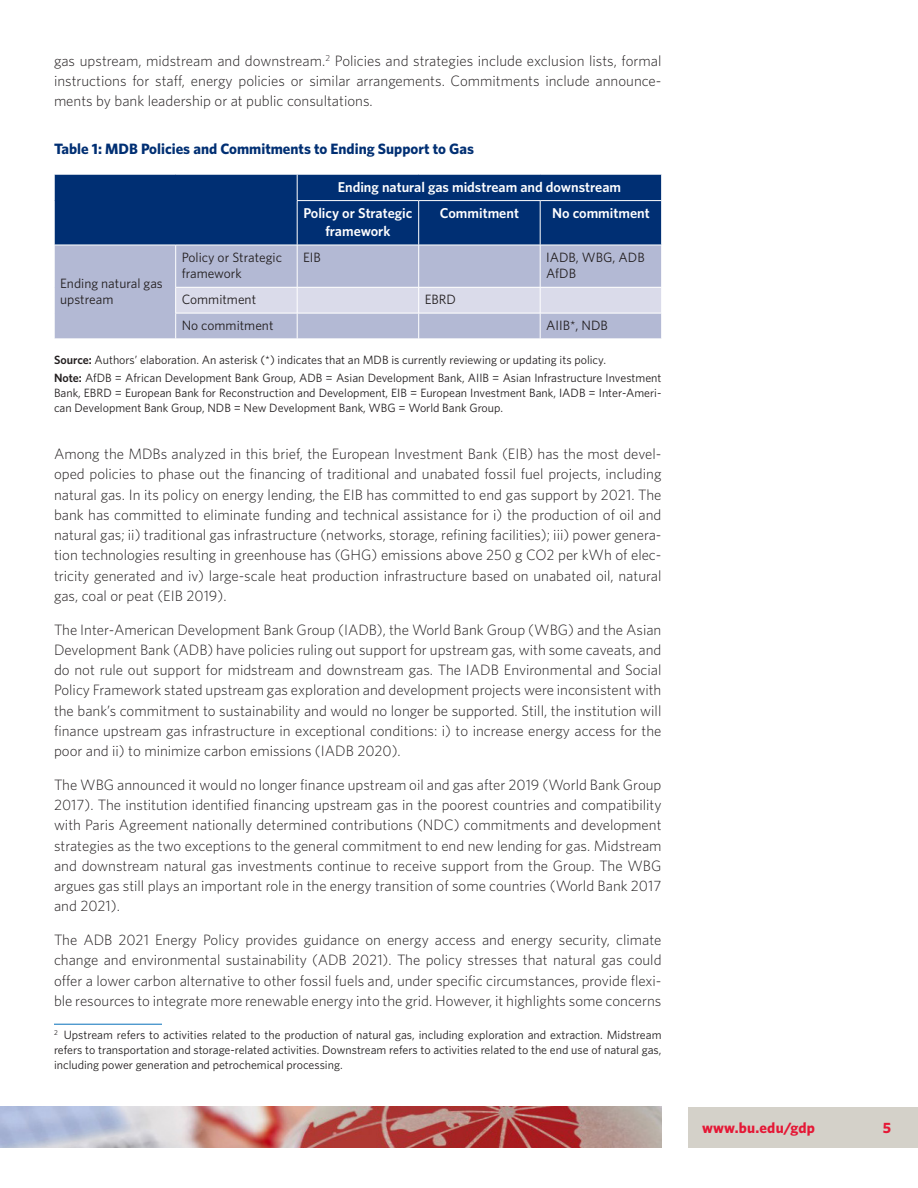
<style>
.page{position:relative;width:918px;height:1188px;background:#fff}
.page>*{position:absolute;margin:0;border:0;box-sizing:border-box;transform-origin:0 0}
.t1{font:300 15px/20.2px "Whitney";color:#231f20;text-align:justify}
.FIG_TABLE{font:700 15px "Whitney";color:#002f73}
.t2{font:700 15px "Whitney";letter-spacing:.015em;color:#e51836}
.TCH{font:600 14.25px/18px "Whitney";color:#fff;text-align:center}
.TB{font:13.5px/16.5px "Whitney";color:#231f20}
.SOURCE{font:12px/15px "Whitney";color:#231f20;text-align:justify}
.FN{font:12px/15px "Whitney";color:#231f20;text-align:justify}
.s1{font-weight:600}
</style>
<div class="page">
<div style="left:688px;top:1107px;width:230px;height:40px;background:#d4d1c9"></div>
<div style="left:55px;top:246px;width:606px;height:93px;background:#b3b9d4"></div>
<div style="left:54px;top:174px;width:608px;height:71px;background:#002f73"></div>
<hr style="left:54px;top:201px;width:1px;height:44px;background:#fff">
<hr style="left:297px;top:200px;width:122px;height:1px;background:#fff">
<hr style="left:297px;top:201px;width:1px;height:44px;background:#fff">
<hr style="left:419px;top:200px;width:121px;height:1px;background:#fff">
<hr style="left:418px;top:201px;width:1px;height:44px;background:#fff">
<hr style="left:540px;top:200px;width:122px;height:1px;background:#fff">
<hr style="left:540px;top:201px;width:1px;height:44px;background:#fff">
<hr style="left:661px;top:201px;width:1px;height:44px;background:#fff">
<hr style="left:175px;top:245px;width:1px;height:42px;background:#fff">
<hr style="left:297px;top:245px;width:1px;height:42px;background:#fff">
<hr style="left:418px;top:245px;width:1px;height:42px;background:#fff">
<hr style="left:540px;top:245px;width:1px;height:42px;background:#fff">
<svg style="left:54px;top:287px;width:1px;height:52px"></svg>
<svg style="left:175px;top:287px;width:486px;height:52px;background:#c9cde0"></svg>
<hr style="left:54px;top:1024px;width:108px;height:1px;background:#0770ba">
<img style="left:0;top:1107px;width:662px;height:40px">
<p class="t1" style="left:54px;top:50px;width:609px">gas upstream, midstream and downstream.<sup>2</sup> Policies and strategies include exclusion lists, formal instructions for staff, energy policies or similar arrangements. Commitments include announce&shy;ments by bank leadership or at public consultations.</p>
<p class="FIG_TABLE" style="left:54px;top:138px;width:422px">Table 1: MDB Policies and Commitments to Ending Support to Gas</p>
<p class="TCH" style="left:338px;top:177px;width:285px">Ending natural gas midstream and downstream</p>
<p class="TCH" style="left:303px;top:204px;width:111px">Policy or Strategic framework</p>
<p class="TCH" style="left:440px;top:204px;width:81px">Commitment</p>
<p class="TCH" style="left:552px;top:204px;width:99px">No commitment</p>
<p class="TB" style="left:182px;top:249px;width:102px">Policy or Strategic framework</p>
<p class="TB" style="left:303px;top:249px;width:19px">EIB</p>
<p class="TB" style="left:546px;top:249px;width:100px">IADB, WBG, ADB<br>AfDB</p>
<p class="TB" style="left:182px;top:291px;width:76px">Commitment</p>
<p class="TB" style="left:425px;top:291px;width:33px">EBRD</p>
<p class="TB" style="left:182px;top:317px;width:93px">No commitment</p>
<p class="TB" style="left:546px;top:317px;width:63px">AIIB*, NDB</p>
<p class="SOURCE" style="left:54px;top:352px;width:554px"><span class="s1">Source:</span> Authors’ elaboration. An asterisk (*) indicates that an MDB is currently reviewing or updating its policy.</p>
<p class="SOURCE" style="left:54px;top:370px;width:609px"><span class="s1">Note:</span> AfDB = African Development Bank Group, ADB = Asian Development Bank, AIIB = Asian Infrastructure Investment Bank, EBRD = European Bank for Reconstruction and Development, EIB = European Investment Bank, IADB = Inter-Ameri&shy;can Development Bank Group, NDB = New Development Bank, WBG = World Bank Group.</p>
<p class="t1" style="left:54px;top:443px;width:609px">Among the MDBs analyzed in this brief, the European Investment Bank (EIB) has the most devel&shy;oped policies to phase out the financing of traditional and unabated fossil fuel projects, including natural gas. In its policy on energy lending, the EIB has committed to end gas support by 2021. The bank has committed to eliminate funding and technical assistance for i) the production of oil and natural gas; ii) traditional gas infrastructure (networks, storage, refining facilities); iii) power genera&shy;tion technologies resulting in greenhouse has (GHG) emissions above 250 g CO2 per kWh of elec&shy;tricity generated and iv) large-scale heat production infrastructure based on unabated oil, natural gas, coal or peat (EIB 2019).</p>
<p class="t1" style="left:54px;top:619px;width:609px">The Inter-American Development Bank Group (IADB), the World Bank Group (WBG) and the Asian Development Bank (ADB) have policies ruling out support for upstream gas, with some caveats, and do not rule out support for midstream and downstream gas. The IADB Environmental and Social Policy Framework stated upstream gas exploration and development projects were inconsistent with the bank’s commitment to sustainability and would no longer be supported. Still, the institution will finance upstream gas infrastructure in exceptional conditions: i) to increase energy access for the poor and ii) to minimize carbon emissions (IADB 2020).</p>
<p class="t1" style="left:54px;top:774px;width:609px">The WBG announced it would no longer finance upstream oil and gas after 2019 (World Bank Group 2017). The institution identified financing upstream gas in the poorest countries and compatibility with Paris Agreement nationally determined contributions (NDC) commitments and development strategies as the two exceptions to the general commitment to end new lending for gas. Midstream and downstream natural gas investments continue to receive support from the Group. The WBG argues gas still plays an important role in the energy transition of some countries (World Bank 2017 and 2021).</p>
<p class="t1" style="left:54px;top:929px;width:609px">The ADB 2021 Energy Policy provides guidance on energy access and energy security, climate change and environmental sustainability (ADB 2021). The policy stresses that natural gas could offer a lower carbon alternative to other fossil fuels and, under specific circumstances, provide flexi&shy;ble resources to integrate more renewable energy into the grid. However, it highlights some concerns</p>
<p class="FN" style="left:54px;top:1027px;width:609px"><sup>2</sup> Upstream refers to activities related to the production of natural gas, including exploration and extraction. Midstream refers to transportation and storage-related activities. Downstream refers to activities related to the end use of natural gas, including power generation and petrochemical processing.</p>
<p class="TB" style="left:60px;top:274px;width:104px">Ending natural gas upstream</p>
<p class="t2" style="left:702px;top:1118px;width:115px">www.bu.edu/gdp</p>
<p class="t2" style="left:883px;top:1118px;width:10px">5</p>
</div>
